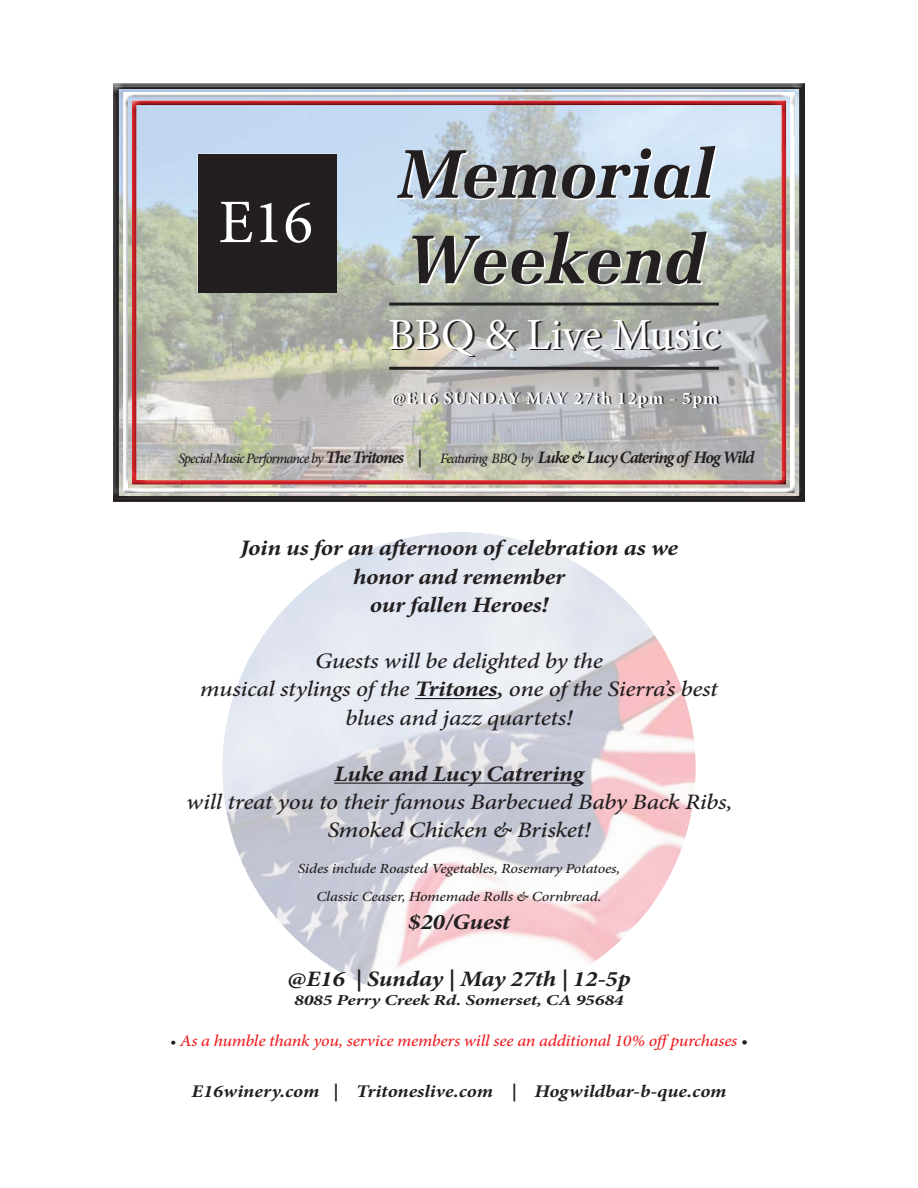
<style>
.page{position:relative;width:918px;height:1188px;background:#fff}
.page>*{position:absolute;margin:0;border:0;box-sizing:border-box;transform-origin:0 0}
.t1{font:italic 700 71.25px/85.5px "Marseille";letter-spacing:-.01em;color:#231f20}
.t2{font:61.95px "Minion Pro";color:#fff}
.t3{font:44.55px "Minion Pro";color:#231f20}
.t4{font:italic 500 22.05px/28.2px "Minion Pro";letter-spacing:-.015em;color:#231f20;text-align:center;scale:1.14 1}
.t5{font:italic 700 22.05px/28.2px "Minion Pro";letter-spacing:-.01em;color:#231f20;text-align:center;scale:1.14 1}
.t6{font:italic 700 17.85px "Minion Pro";color:#231f20;scale:1.14 1}
.t7{font:700 17.85px "Minion Pro";letter-spacing:.07em;color:#231f20}
.t8{font:italic 500 16.5px "Minion Pro";letter-spacing:-.015em;color:#ed2024;scale:1.09 1}
.t9{font:italic 700 15.15px "Minion Pro";letter-spacing:-.01em;color:#231f20;scale:1.3 1}
.t10{font:italic 500 14.4px "Minion Pro";letter-spacing:-.065em;color:#231f20}
.t11{font:italic 500 13.95px/28.2px "Minion Pro";letter-spacing:-.015em;color:#231f20;text-align:center;scale:1.14 1}
.s1{font-weight:700;font-size:17.55px}
.s2{font-weight:700}
</style>
<div class="page">
<img style="left:222px;top:532px;width:474px;height:472px;border-radius:50%">
<img style="left:113px;top:83px;width:692px;height:419px">
<img style="left:116px;top:86px;width:686px;height:45px">
<img style="left:116px;top:131px;width:53px;height:368px">
<img style="left:749px;top:131px;width:53px;height:368px">
<img style="left:168px;top:495px;width:582px;height:4px">
<img style="left:123px;top:92px;width:672px;height:44px">
<img style="left:123px;top:136px;width:52px;height:357px">
<img style="left:743px;top:136px;width:52px;height:357px">
<img style="left:174px;top:488px;width:570px;height:5px">
<hr style="left:415px;top:698px;width:82px;height:1px;background:#231f20">
<hr style="left:334px;top:783px;width:250px;height:1px;background:#231f20">
<div style="left:198px;top:154px;width:139px;height:139px;background:#231f20"></div>
<img style="left:132px;top:101px;width:654px;height:48px">
<img style="left:132px;top:148px;width:50px;height:336px">
<img style="left:736px;top:148px;width:50px;height:336px">
<img style="left:181px;top:479px;width:556px;height:5px">
<hr style="left:389px;top:367px;width:330px;height:3px;background:#231f20">
<hr style="left:389px;top:303px;width:330px;height:3px;background:#231f20">
<h2 class="t2" style="left:218px;top:184px;width:96px">E16</h2>
<h1 class="t1" style="left:397px;top:131px;width:318px">Memorial<br>Weekend</h1>
<h3 class="t3" style="left:390px;top:309px;width:334px">BBQ &amp; Live Music</h3>
<p class="t7" style="left:393px;top:387px;width:328px">@E16 SUNDAY MAY 27th 12pm - 5pm</p>
<p class="t10" style="left:178px;top:453px;width:578px">Special Music Performance by <span class="s1">The Tritones |</span> Featuring BBQ by <span class="s1">Luke &amp; Lucy Catering of Hog Wild</span></p>
<p class="t5" style="left:240px;top:536px;width:386px">Join us for an afternoon of celebration as we honor and remember<br>our fallen Heroes!</p>
<p class="t4" style="left:200px;top:649px;width:456px">Guests will be delighted by the<br>musical stylings of the <span class="s2">Tritones,</span> one of the Sierra’s best blues and jazz quartets!</p>
<p class="t5" style="left:334px;top:762px;width:220px">Luke and Lucy Catrering</p>
<p class="t4" style="left:186px;top:790px;width:481px">will treat you to their famous Barbecued Baby Back Ribs,<br>Smoked Chicken &amp; Brisket!</p>
<p class="t11" style="left:298px;top:856px;width:284px">Sides include Roasted Vegetables, Rosemary Potatoes,<br>Classic Ceaser, Homemade Rolls &amp; Cornbread.</p>
<p class="t5" style="left:408px;top:910px;width:91px">$20/Guest</p>
<p class="t5" style="left:287px;top:966px;width:303px">@E16 | Sunday | May 27th | 12-5p</p>
<p class="t9" style="left:294px;top:994px;width:255px">8085 Perry Creek Rd. Somerset, CA 95684</p>
<p class="t8" style="left:180px;top:1034px;width:513px">As a humble thank you, service members will see an additional 10% offpurchases</p>
<p class="t6" style="left:192px;top:1084px;width:471px">E16winery.com | Tritoneslive.com | Hogwildbar-b-que.com</p>
</div>
